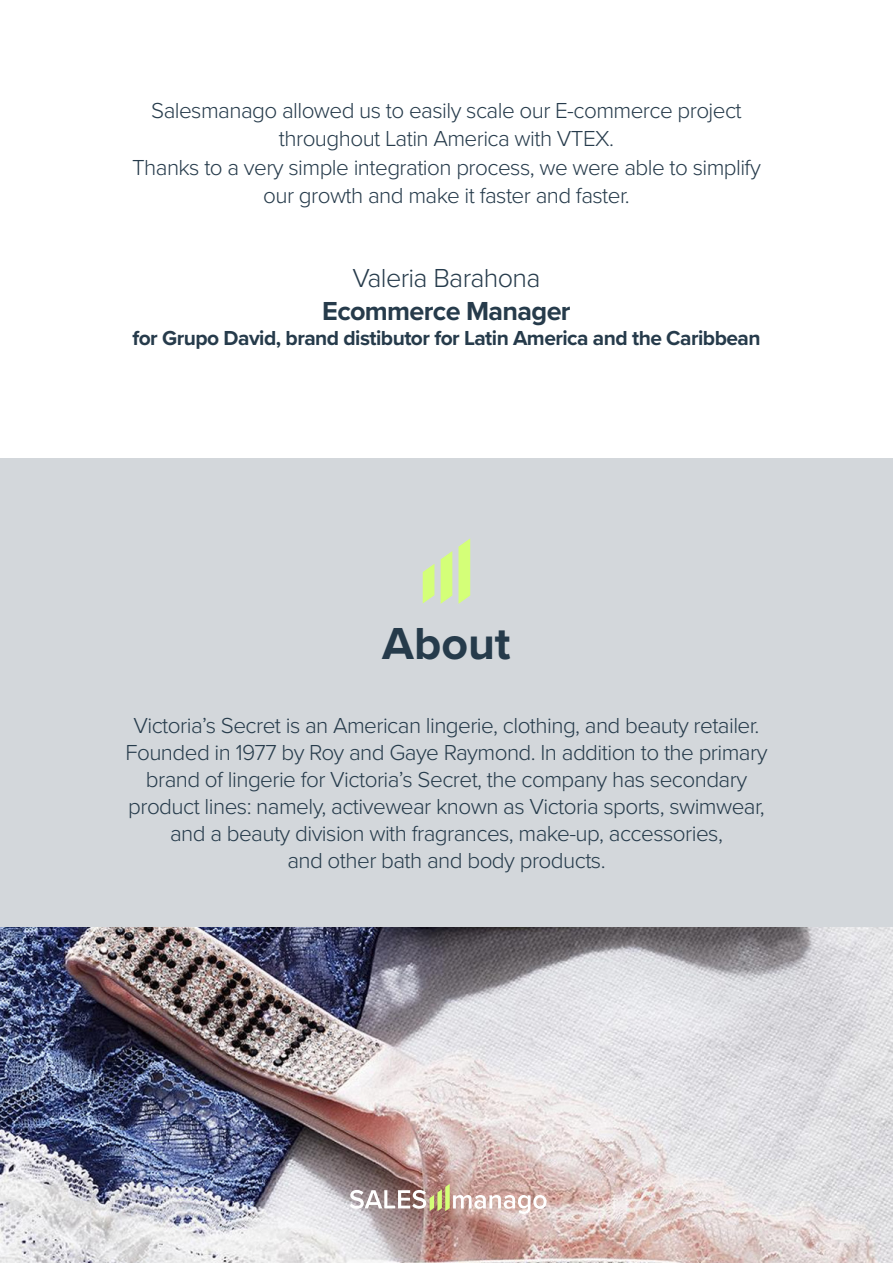
<style>
.page{position:relative;width:893px;height:1263px;background:#fff}
.page>*{position:absolute;margin:0;border:0;box-sizing:border-box;transform-origin:0 0}
.t1{font:700 46.5px "Proxima Nova";color:#263b4b}
.t2{font:700 27px "Proxima Nova";letter-spacing:-.025em;color:#263b4b}
.t3{font:300 27px "Proxima Nova";letter-spacing:-.025em;color:#263b4b}
.t4{font:300 22.5px/27px "Proxima Nova";letter-spacing:-.025em;color:#263b4b;text-align:center}
.t5{font:700 21px "Proxima Nova";letter-spacing:-.025em;color:#263b4b}
</style>
<div class="page">
<div style="left:0;top:458px;width:893px;height:805px;background:#d3d7db"></div>
<svg style="left:422px;top:538px;width:49px;height:66px"></svg>
<img style="left:0;top:928px;width:893px;height:335px">
<svg style="left:350px;top:1184px;width:197px;height:30px;background:#c4ada4"></svg>
<p class="t4" style="left:151px;top:95px;width:592px">Salesmanago allowed us to easily scale our E-commerce project</p>
<p class="t4" style="left:279px;top:124px;width:337px">throughout Latin America with VTEX.</p>
<p class="t4" style="left:132px;top:152px;width:630px">Thanks to a very simple integration process, we were able to simplify</p>
<p class="t4" style="left:263px;top:181px;width:368px">our growth and make it faster and faster.</p>
<p class="t3" style="left:352px;top:258px;width:190px">Valeria Barahona</p>
<p class="t2" style="left:322px;top:290px;width:250px">Ecommerce Manager</p>
<p class="t5" style="left:132px;top:322px;width:630px">for Grupo David, brand distibutor for Latin America and the Caribbean</p>
<p class="t1" style="left:382px;top:609px;width:130px">About</p>
<p class="t4" style="left:125px;top:711px;width:643px">Victoria’s Secret is an American lingerie, clothing, and beauty retailer.<br>Founded in 1977 by Roy and Gaye Raymond. In addition to the primary brand of lingerie for Victoria’s Secret, the company has secondary</p>
<p class="t4" style="left:128px;top:792px;width:638px">product lines: namely, activewear known as Victoria sports, swimwear,</p>
<p class="t4" style="left:170px;top:819px;width:554px">and a beauty division with fragrances, make-up, accessories,</p>
<p class="t4" style="left:287px;top:846px;width:320px">and other bath and body products.</p>
</div>
